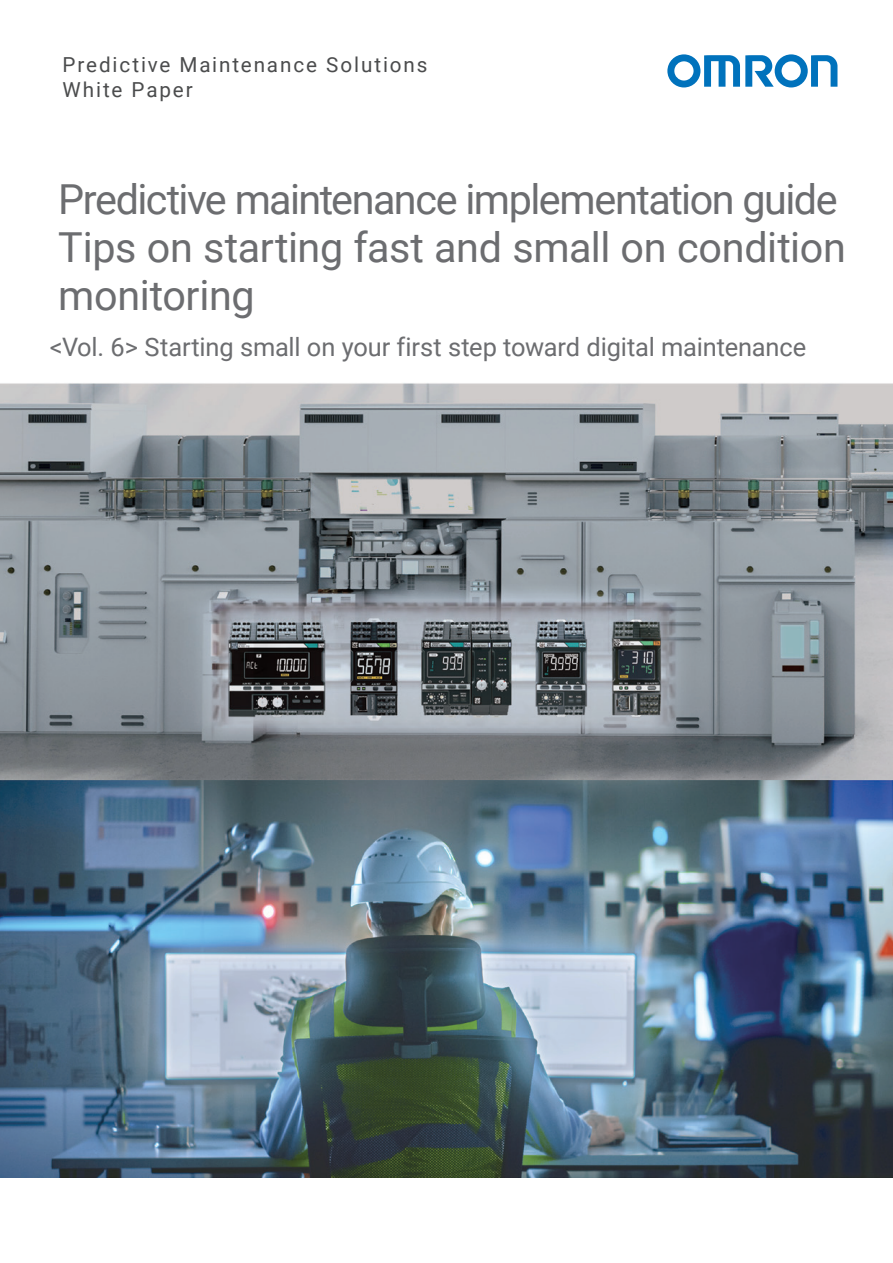
<style>
.page{position:relative;width:893px;height:1263px;background:#fff}
.page>*{position:absolute;margin:0;border:0;box-sizing:border-box;transform-origin:0 0}
.t1{font:41.4px/48px "Roboto";letter-spacing:-.02em;color:#6c6d70}
.t2{font:25.5px "Roboto";letter-spacing:-.01em;color:#6c6d70}
.t3{font:20.7px/25.5px "Roboto";letter-spacing:.09em;color:#4b4c4d}
</style>
<div class="page">
<img style="left:0;top:383px;width:893px;height:794px">
<p class="t3" style="left:63px;top:51px;width:366px">Predictive Maintenance Solutions<br>White Paper</p>
<p class="t1" style="left:58px;top:174px;width:789px">Predictive maintenance implementation guide<br>Tips on starting fast and small on condition monitoring</p>
<p class="t2" style="left:50px;top:329px;width:758px">&lt;Vol. 6&gt; Starting small on your first step toward digital maintenance</p>
</div>
